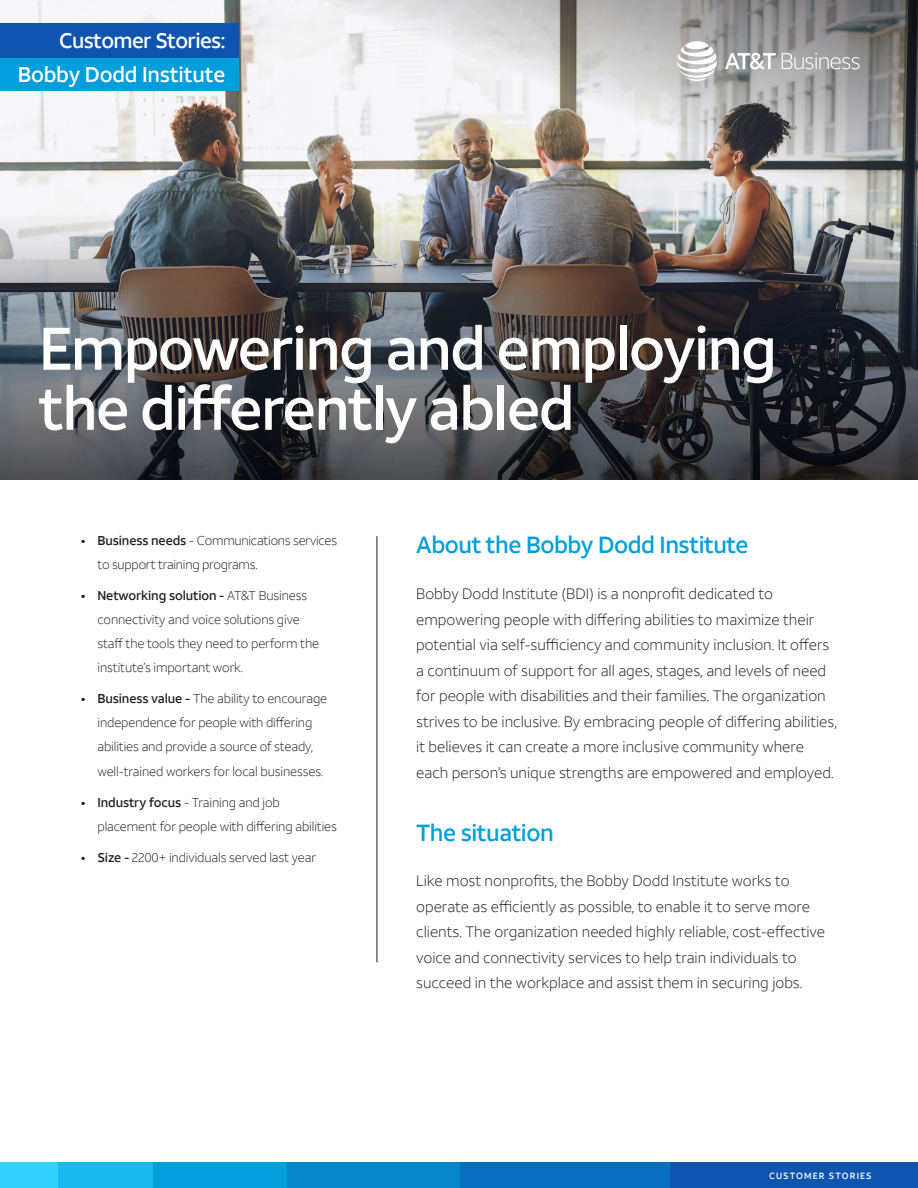
<style>
.page{position:relative;width:918px;height:1188px;background:#fff}
.page>*{position:absolute;margin:0;border:0;box-sizing:border-box;transform-origin:0 0}
.t1{font:500 60px/60px "ATT Aleck Sans";letter-spacing:-.03em;color:#fff}
.t2{font:500 23.25px "ATT Aleck Sans";letter-spacing:-.02em;color:#009fdb}
.t3{font:500 21.15px "ATT Aleck Sans";letter-spacing:-.01em;color:#fff}
.t4{font:500 21px "ATT Aleck Sans";letter-spacing:-.03em;color:#fff}
.t5{font:300 15px/25.5px "ATT Aleck Sans";color:#231f20}
.t6{font:300 12.75px/24px "ATT Aleck Sans";letter-spacing:-.01em;color:#231f20}
.t7{font:500 9px "ATT Aleck Sans";letter-spacing:.12em;color:#fff}
.s1{font-weight:700}
.s2{font-weight:500}
</style>
<div class="page">
<div style="left:669px;top:1163px;width:249px;height:25px;background:#0f54af"></div>
<div style="left:459px;top:1163px;width:211px;height:25px;background:#0a6ebe"></div>
<div style="left:287px;top:1163px;width:172px;height:25px;background:#0586cb"></div>
<div style="left:153px;top:1163px;width:134px;height:25px;background:#009fdb"></div>
<div style="left:57px;top:1163px;width:96px;height:25px;background:#18b9ed"></div>
<div style="left:0;top:1162px;width:57px;height:26px;background:#30d1ff"></div>
<img style="left:0;top:0;width:301px;height:215px">
<svg style="left:0;top:215px;width:918px;height:265px;background:#49494c"></svg>
<hr style="left:377px;top:536px;width:1px;height:426px;background:#231f20">
<div style="left:0;top:23px;width:239px;height:37px;background:#0f54af"></div>
<div style="left:0;top:59px;width:239px;height:32px;background:#009fdb"></div>
<img style="left:301px;top:0;width:617px;height:259px">
<svg style="left:654px;top:41px;width:206px;height:68px;background:#b2b2b2"></svg>
<h3 class="t4" style="left:59px;top:28px;width:168px">Customer Stories:</h3>
<h3 class="t3" style="left:18px;top:61px;width:209px">Bobby Dodd Institute</h3>
<h1 class="t1" style="left:39px;top:319px;width:740px">Empowering and employing the differently abled</h1>
<p class="t6" style="left:97px;top:529px;width:241px;text-indent:-16px"><span class="s1">•</span> <span class="s2">Business needs</span> - Communications services to support training programs.</p>
<p class="t6" style="left:97px;top:583px;width:223px;text-indent:-16px"><span class="s1">•</span> <span class="s2">Networking solution -</span> AT&amp;T Business connectivity and voice solutions give staff the tools they need to perform the institute’s important work.</p>
<p class="t6" style="left:81px;top:686px;width:248px;text-align:center"><span class="s1">•</span> <span class="s2">Business value -</span> The ability to encourage independence for people with differing abilities and provide a source of steady,</p>
<p class="t6" style="left:97px;top:760px;width:227px">well-trained workers for local businesses.</p>
<p class="t6" style="left:97px;top:790px;width:241px;text-indent:-16px"><span class="s1">•</span> <span class="s2">Industry focus</span> - Training and job placement for people with differing abilities</p>
<p class="t6" style="left:81px;top:845px;width:237px"><span class="s1">•</span> <span class="s2">Size -</span> 2200+ individuals served last year</p>
<h2 class="t2" style="left:416px;top:531px;width:334px">About the Bobby Dodd Institute</h2>
<p class="t5" style="left:416px;top:581px;width:422px">Bobby Dodd Institute (BDI) is a nonprofit dedicated to empowering people with differing abilities to maximize their potential via self-sufficiency and community inclusion. It offers a continuum of support for all ages, stages, and levels of need for people with disabilities and their families. The organization strives to be inclusive. By embracing people of differing abilities, it believes it can create a more inclusive community where each person’s unique strengths are empowered and employed.</p>
<h2 class="t2" style="left:416px;top:818px;width:139px">The situation</h2>
<p class="t5" style="left:416px;top:868px;width:410px">Like most nonprofits, the Bobby Dodd Institute works to operate as efficiently as possible, to enable it to serve more clients. The organization needed highly reliable, cost-effective voice and connectivity services to help train individuals to succeed in the workplace and assist them in securing jobs.</p>
<p class="t7" style="left:769px;top:1170px;width:104px">CUSTOMER STORIES</p>
</div>
